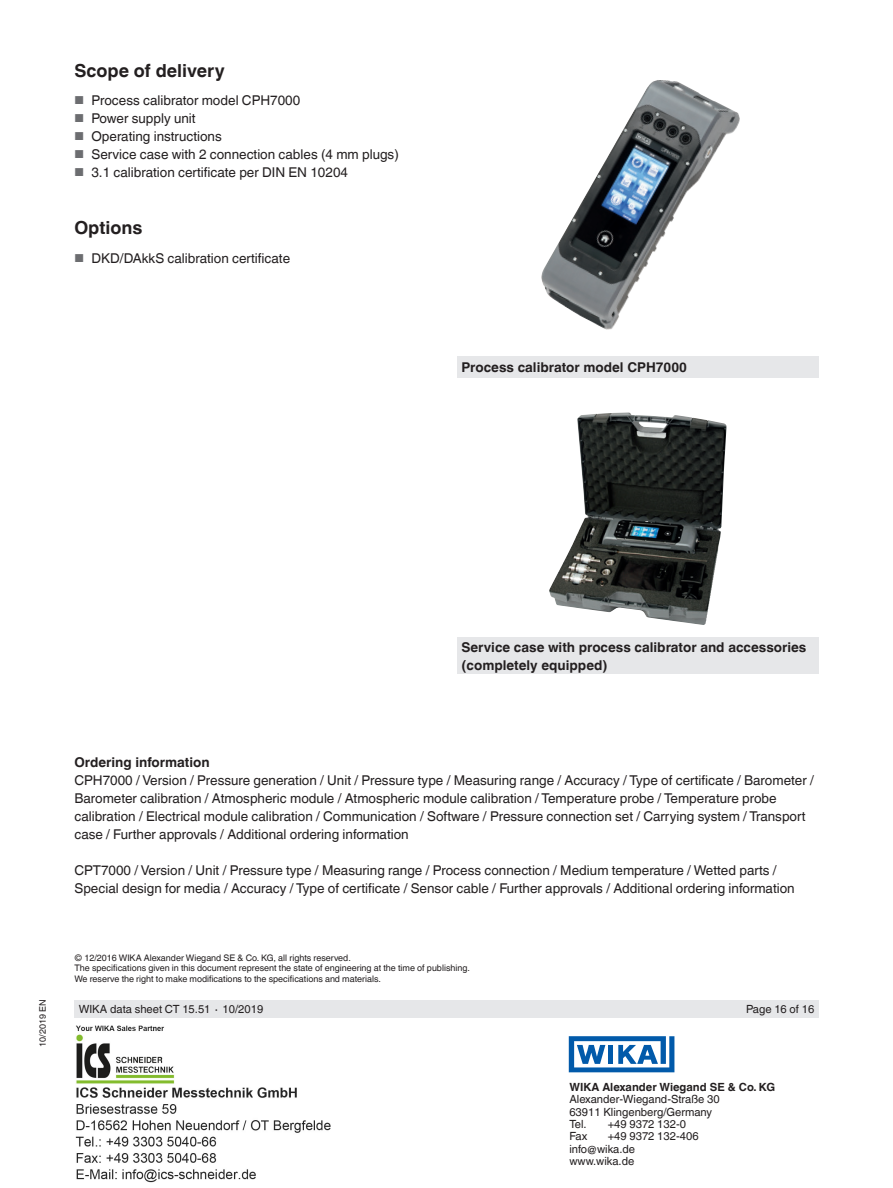
<style>
.page{position:relative;width:893px;height:1188px;background:#fff}
.page>*{position:absolute;margin:0;border:0;box-sizing:border-box;transform-origin:0 0}
.t1{font:700 18px "Helvetica World";color:#231f20}
.t2{font:13.5px/18px "Helvetica World";color:#231f20}
.t3{font:700 13.5px/18px "Helvetica World";color:#231f20}
.t4{font:11.25px/12.3px "Helvetica World";color:#231f20}
.t5{font:700 11.25px "Helvetica World";color:#231f20}
.t6{font:9px/10.5px "Helvetica World";color:#231f20}
.s1{font-size:11.55px;color:#6c6d70}
</style>
<div class="page">
<div style="left:74px;top:1000px;width:745px;height:18px;background:#e6e7e9"></div>
<svg style="left:569px;top:1036px;width:105px;height:36px"></svg>
<div style="left:457px;top:638px;width:362px;height:36px;background:#e6e7e9"></div>
<img style="left:549px;top:412px;width:177px;height:213px">
<div style="left:457px;top:357px;width:362px;height:21px;background:#e6e7e9"></div>
<img style="left:541px;top:80px;width:199px;height:250px">
<img style="left:76px;top:1025px;width:255px;height:158px">
<h1 class="t1" style="left:74px;top:60px;width:152px">Scope of delivery</h1>
<p class="t2" style="left:74px;top:92px;width:227px"><span class="s1">■</span> Process calibrator model CPH7000</p>
<p class="t2" style="left:74px;top:110px;width:123px"><span class="s1">■</span> Power supply unit</p>
<p class="t2" style="left:74px;top:128px;width:149px"><span class="s1">■</span> Operating instructions</p>
<p class="t2" style="left:74px;top:146px;width:326px"><span class="s1">■</span> Service case with 2 connection cables (4 mm plugs)</p>
<p class="t2" style="left:74px;top:164px;width:275px"><span class="s1">■</span> 3.1 calibration certificate per DIN EN 10204</p>
<h1 class="t1" style="left:74px;top:217px;width:70px">Options</h1>
<p class="t2" style="left:74px;top:249px;width:217px"><span class="s1">■</span> DKD/DAkkS calibration certificate</p>
<p class="t3" style="left:461px;top:358px;width:227px">Process calibrator model CPH7000</p>
<p class="t3" style="left:461px;top:638px;width:347px">Service case with process calibrator and accessories (completely equipped)</p>
<p class="t6" style="left:37px;top:1047px;width:49px;rotate:-90deg">10/2019 EN</p>
<p class="t3" style="left:74px;top:753px;width:137px">Ordering information</p>
<p class="t2" style="left:74px;top:771px;width:741px">CPH7000 / Version / Pressure generation / Unit / Pressure type / Measuring range / Accuracy / Type of certificate / Barometer / Barometer calibration / Atmospheric module / Atmospheric module calibration / Temperature probe / Temperature probe calibration / Electrical module calibration / Communication / Software / Pressure connection set / Carrying system / Transport case / Further approvals / Additional ordering information</p>
<p class="t2" style="left:74px;top:861px;width:722px">CPT7000 / Version / Unit / Pressure type / Measuring range / Process connection / Medium temperature / Wetted parts /<br>Special design for media / Accuracy / Type of certificate / Sensor cable / Further approvals / Additional ordering information</p>
<p class="t6" style="left:74px;top:952px;width:397px">© 12/2016 WIKA Alexander Wiegand SE &amp; Co. KG, all rights reserved.<br>The specifications given in this document represent the state of engineering at the time of publishing.<br>We reserve the right to make modifications to the specifications and materials.</p>
<p class="t4" style="left:79px;top:1003px;width:186px">WIKA data sheet CT 15.51 ∙ 10/2019</p>
<p class="t4" style="left:746px;top:1003px;width:70px">Page 16 of 16</p>
<p class="t5" style="left:569px;top:1081px;width:207px">WIKA Alexander Wiegand SE &amp; Co. KG</p>
<p class="t4" style="left:569px;top:1093px;width:152px">Alexander-Wiegand-Straße 30<br>63911 Klingenberg/Germany<br>Tel.</p>
<p class="t4" style="left:608px;top:1118px;width:80px">+49 9372 132-0</p>
<p class="t4" style="left:569px;top:1130px;width:19px">Fax</p>
<p class="t4" style="left:569px;top:1130px;width:131px;text-indent:38px">+49 9372 132-406 info@wika.de www.wika.de</p>
</div>
